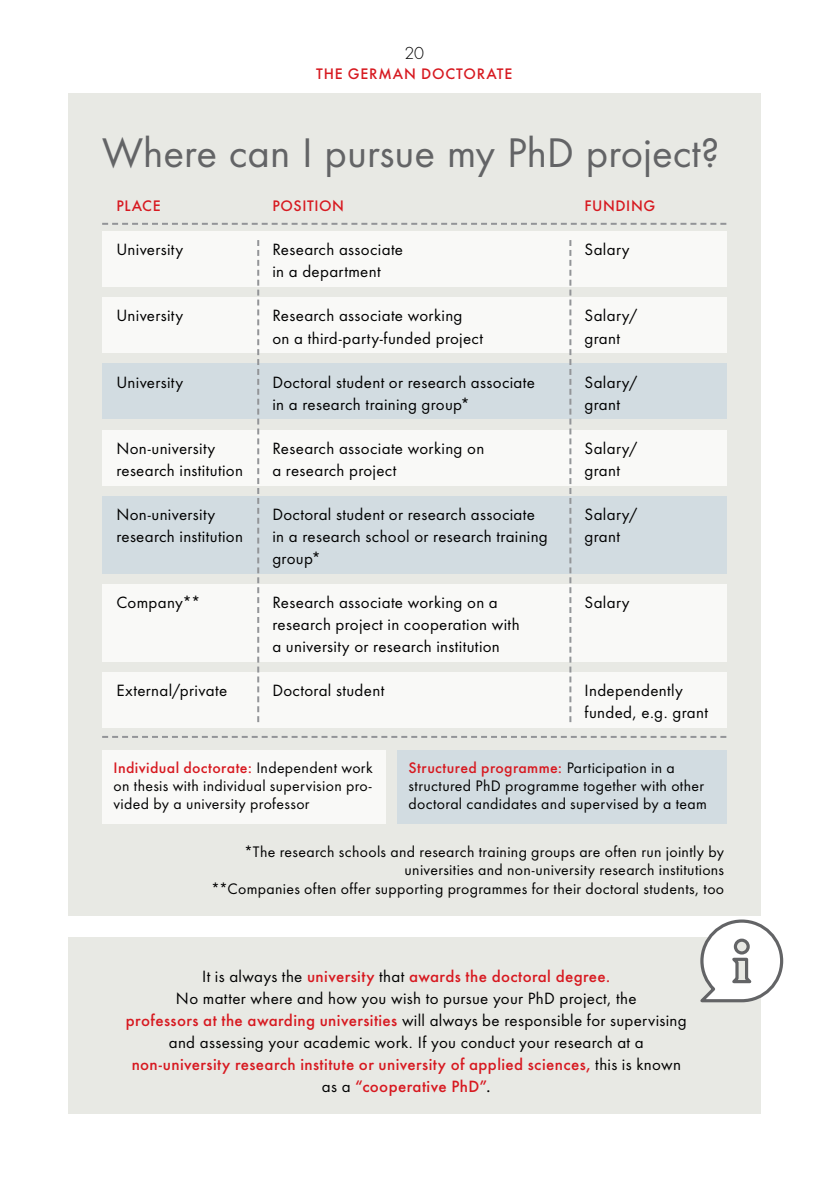
<style>
.page{position:relative;width:840px;height:1191px;background:#fff}
.page>*{position:absolute;margin:0;border:0;box-sizing:border-box;transform-origin:0 0}
.t1{font:38px "Futura ND";color:#636466}
.t2{font:300 16px "Futura ND";color:#000}
.t3{font:15px/22px "Futura ND";letter-spacing:.02em;color:#000}
.t4{font:14px/18px "Futura ND";letter-spacing:.025em;color:#000;text-align:justify}
.t5{font:500 14px "Futura ND";letter-spacing:.04em;color:#d71920}
.s1{font-weight:500;color:#d71920}
.s2{font-weight:500}
</style>
<div class="page">
<div style="left:68px;top:94px;width:692px;height:821px;background:#e8e9e4"></div>
<div style="left:102px;top:232px;width:156px;height:55px;background:#f9f9f7"></div>
<div style="left:102px;top:298px;width:156px;height:55px;background:#f9f9f7"></div>
<div style="left:102px;top:364px;width:156px;height:55px;background:#d2dce1"></div>
<div style="left:102px;top:430px;width:156px;height:55px;background:#f9f9f7"></div>
<div style="left:102px;top:496px;width:156px;height:77px;background:#d2dce1"></div>
<div style="left:102px;top:584px;width:156px;height:77px;background:#f9f9f7"></div>
<div style="left:102px;top:672px;width:156px;height:55px;background:#f9f9f7"></div>
<div style="left:258px;top:232px;width:312px;height:55px;background:#f9f9f7"></div>
<div style="left:258px;top:298px;width:312px;height:55px;background:#f9f9f7"></div>
<div style="left:258px;top:364px;width:312px;height:55px;background:#d2dce1"></div>
<div style="left:258px;top:430px;width:312px;height:55px;background:#f9f9f7"></div>
<div style="left:258px;top:496px;width:312px;height:77px;background:#d2dce1"></div>
<div style="left:258px;top:584px;width:312px;height:77px;background:#f9f9f7"></div>
<div style="left:258px;top:672px;width:312px;height:55px;background:#f9f9f7"></div>
<div style="left:570px;top:232px;width:156px;height:55px;background:#f9f9f7"></div>
<div style="left:570px;top:298px;width:156px;height:55px;background:#f9f9f7"></div>
<div style="left:570px;top:364px;width:156px;height:55px;background:#d2dce1"></div>
<div style="left:570px;top:430px;width:156px;height:55px;background:#f9f9f7"></div>
<div style="left:570px;top:496px;width:156px;height:77px;background:#d2dce1"></div>
<div style="left:570px;top:584px;width:156px;height:77px;background:#f9f9f7"></div>
<div style="left:570px;top:672px;width:156px;height:55px;background:#f9f9f7"></div>
<svg style="left:569px;top:240px;width:2px;height:482px"></svg>
<svg style="left:257px;top:240px;width:2px;height:482px"></svg>
<svg style="left:102px;top:223px;width:624px;height:2px"></svg>
<svg style="left:102px;top:736px;width:624px;height:2px"></svg>
<div style="left:68px;top:937px;width:692px;height:176px;background:#e8e9e4"></div>
<svg style="left:700px;top:919px;width:84px;height:85px"></svg>
<div style="left:397px;top:750px;width:329px;height:74px;background:#d2dce1"></div>
<div style="left:102px;top:750px;width:284px;height:74px;background:#f9f9f7"></div>
<p class="t2" style="left:404px;top:43px;width:21px">20</p>
<p class="t5" style="left:316px;top:65px;width:197px">THE GERMAN DOCTORATE</p>
<h3 class="t1" style="left:102px;top:125px;width:618px">Where can I pursue my PhD project?</h3>
<p class="t5" style="left:116px;top:197px;width:46px">PLACE</p>
<p class="t3" style="left:116px;top:238px;width:68px">University</p>
<p class="t5" style="left:272px;top:197px;width:73px">POSITION</p>
<p class="t3" style="left:272px;top:238px;width:132px">Research associate in a department</p>
<p class="t3" style="left:272px;top:304px;width:212px">Research associate working on a third-party-funded project</p>
<p class="t3" style="left:272px;top:370px;width:264px">Doctoral student or research associate in a research training group*</p>
<p class="t3" style="left:272px;top:436px;width:213px">Research associate working on a research project</p>
<p class="t3" style="left:272px;top:502px;width:277px">Doctoral student or research associate in a research school or research training group*</p>
<p class="t3" style="left:272px;top:590px;width:248px">Research associate working on a research project in cooperation with a university or research institution</p>
<p class="t3" style="left:272px;top:678px;width:113px">Doctoral student</p>
<p class="t5" style="left:584px;top:197px;width:72px">FUNDING</p>
<p class="t3" style="left:584px;top:238px;width:47px">Salary</p>
<p class="t3" style="left:584px;top:304px;width:54px">Salary/ grant</p>
<p class="t3" style="left:584px;top:370px;width:54px">Salary/ grant</p>
<p class="t3" style="left:584px;top:436px;width:54px">Salary/ grant</p>
<p class="t3" style="left:584px;top:502px;width:54px">Salary/ grant</p>
<p class="t3" style="left:116px;top:304px;width:68px">University</p>
<p class="t3" style="left:116px;top:370px;width:68px">University</p>
<p class="t3" style="left:116px;top:436px;width:128px">Non-university research institution</p>
<p class="t3" style="left:116px;top:502px;width:128px">Non-university research institution</p>
<p class="t3" style="left:116px;top:590px;width:85px">Company**</p>
<p class="t3" style="left:584px;top:590px;width:47px">Salary</p>
<p class="t3" style="left:116px;top:678px;width:112px">External/private</p>
<p class="t3" style="left:584px;top:678px;width:125px">Independently funded, e.g. grant</p>
<p class="t4" style="left:113px;top:758px;width:260px"><span class="s1">Individual doctorate:</span> Independent work on thesis with individual supervision pro&shy;vided by a university professor</p>
<p class="t4" style="left:408px;top:758px;width:300px;text-align:left"><span class="s1">Structured programme:</span> Participation in a structured PhD programme together with other doctoral candidates and supervised by a team</p>
<p class="t4" style="left:211px;top:842px;width:514px;text-align:right">*The research schools and research training groups are often run jointly by universities and non-university research institutions<br>**Companies often offer supporting programmes for their doctoral students, too</p>
<p class="t3" style="left:126px;top:964px;width:562px;text-align:center">It is always the <span class="s1">university</span> that <span class="s1">awards the doctoral degree.<br></span>No matter where and how you wish to pursue your PhD project, the<br><span class="s1">professors at the awarding universities</span> will always be responsible for supervising and assessing your academic work. If you conduct your research at a <span class="s1">non-university research institute or university of applied sciences,</span> this is known as a <span class="s1">“cooperative PhD”</span><span class="s2">.</span></p>
</div>
